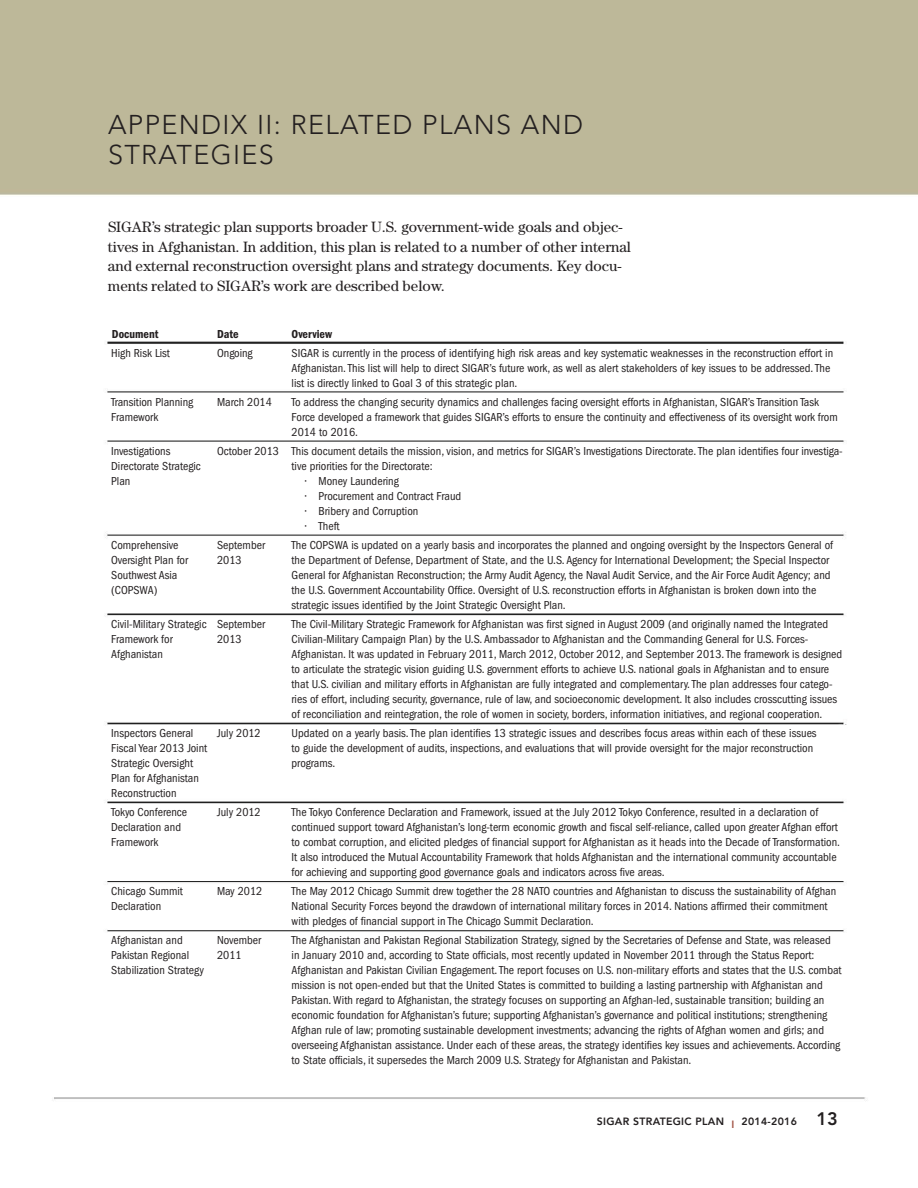
<style>
.page{position:relative;width:918px;height:1188px;background:#fff}
.page>*{position:absolute;margin:0;border:0;box-sizing:border-box;transform-origin:0 0}
.t1{font:300 27px/30px "Avenir LT Std";letter-spacing:.05em;color:#231f20}
.t2{font:15px/19.5px "Century Std";letter-spacing:-.005em;color:#231f20}
.t3{font:condensed 12px/15px "ITC Franklin Gothic Std";color:#231f20}
.t4{font:12px "ITC Franklin Gothic Std Dm Cd";color:#231f20}
.t5{font:800 10.5px "Avenir LT Std";letter-spacing:.03em;color:#231f20}
.s1{color:#a05243}
.s2{font-size:18px}
</style>
<div class="page">
<img style="left:0;top:0;width:918px;height:1101px">
<h1 class="t1" style="left:108px;top:110px;width:477px">APPENDIX II: RELATED PLANS AND<br>STRATEGIES</h1>
<p class="t2" style="left:108px;top:217px;width:524px">SIGAR’s strategic plan supports broader U.S. government-wide goals and objec&shy;tives in Afghanistan. In addition, this plan is related to a number of other internal and external reconstruction oversight plans and strategy documents. Key docu&shy;ments related to SIGAR’s work are described below.</p>
<p class="t4" style="left:112px;top:327px;width:48px">Document</p>
<p class="t4" style="left:217px;top:327px;width:23px">Date</p>
<p class="t4" style="left:292px;top:327px;width:42px">Overview</p>
<p class="t3" style="left:111px;top:346px;width:60px">High Risk List</p>
<p class="t3" style="left:217px;top:346px;width:37px">Ongoing</p>
<p class="t3" style="left:292px;top:346px;width:543px">SIGAR is currently in the process of identifying high risk areas and key systematic weaknesses in the reconstruction effort in<br>Afghanistan. This list will help to direct SIGAR’s future work, as well as alert stakeholders of key issues to be addressed. The list is directly linked to Goal 3 of this strategic plan.</p>
<p class="t3" style="left:111px;top:395px;width:84px">Transition Planning<br>Framework</p>
<p class="t3" style="left:217px;top:395px;width:56px">March 2014</p>
<p class="t3" style="left:292px;top:395px;width:548px">To address the changing security dynamics and challenges facing oversight efforts in Afghanistan, SIGAR’s Transition Task<br>Force developed a framework that guides SIGAR’s efforts to ensure the continuity and effectiveness of its oversight work from<br>2014 to 2016.</p>
<p class="t3" style="left:111px;top:444px;width:91px">Investigations<br>Directorate Strategic<br>Plan</p>
<p class="t3" style="left:292px;top:444px;width:553px;text-indent:-75px">October 2013 This document details the mission, vision, and metrics for SIGAR’s Investigations Directorate. The plan identifies four investiga&shy;tive priorities for the Directorate:</p>
<p class="t3" style="left:305px;top:474px;width:95px">• Money Laundering</p>
<p class="t3" style="left:305px;top:489px;width:158px">• Procurement and Contract Fraud</p>
<p class="t3" style="left:305px;top:504px;width:115px">• Bribery and Corruption</p>
<p class="t3" style="left:305px;top:519px;width:36px">• Theft</p>
<p class="t3" style="left:111px;top:538px;width:78px">Comprehensive<br>Oversight Plan for<br>Southwest Asia (COPSWA)</p>
<p class="t3" style="left:217px;top:538px;width:50px">September<br>2013</p>
<p class="t3" style="left:292px;top:538px;width:543px">The COPSWA is updated on a yearly basis and incorporates the planned and ongoing oversight by the Inspectors General of the Department of Defense, Department of State, and the U.S. Agency for International Development; the Special Inspector General for Afghanistan Reconstruction; the Army Audit Agency, the Naval Audit Service, and the Air Force Audit Agency; and the U.S. Government Accountability Office. Oversight of U.S. reconstruction efforts in Afghanistan is broken down into the strategic issues identified by the Joint Strategic Oversight Plan.</p>
<p class="t3" style="left:111px;top:617px;width:97px">Civil-Military Strategic<br>Framework for<br>Afghanistan</p>
<p class="t3" style="left:217px;top:617px;width:50px">September<br>2013</p>
<p class="t3" style="left:292px;top:617px;width:552px">The Civil-Military Strategic Framework for Afghanistan was first signed in August 2009 (and originally named the Integrated Civilian-Military Campaign Plan) by the U.S. Ambassador to Afghanistan and the Commanding General for U.S. Forces-Afghanistan. It was updated in February 2011, March 2012, October 2012, and September 2013. The framework is designed to articulate the strategic vision guiding U.S. government efforts to achieve U.S. national goals in Afghanistan and to ensure that U.S. civilian and military efforts in Afghanistan are fully integrated and complementary. The plan addresses four catego&shy;ries of effort, including security, governance, rule of law, and socioeconomic development. It also includes crosscutting issues of reconciliation and reintegration, the role of women in society, borders, information initiatives, and regional cooperation.</p>
<p class="t3" style="left:111px;top:726px;width:98px">Inspectors General<br>Fiscal Year 2013 Joint<br>Strategic Oversight<br>Plan for Afghanistan<br>Reconstruction</p>
<p class="t3" style="left:217px;top:726px;width:45px">July 2012</p>
<p class="t3" style="left:292px;top:726px;width:527px">Updated on a yearly basis. The plan identifies 13 strategic issues and describes focus areas within each of these issues to guide the development of audits, inspections, and evaluations that will provide oversight for the major reconstruction programs.</p>
<p class="t3" style="left:111px;top:805px;width:77px">Tokyo Conference<br>Declaration and<br>Framework</p>
<p class="t3" style="left:217px;top:805px;width:45px">July 2012</p>
<p class="t3" style="left:292px;top:805px;width:550px">The Tokyo Conference Declaration and Framework, issued at the July 2012 Tokyo Conference, resulted in a declaration of continued support toward Afghanistan’s long-term economic growth and fiscal self-reliance, called upon greater Afghan effort to combat corruption, and elicited pledges of financial support for Afghanistan as it heads into the Decade of Transformation.<br>It also introduced the Mutual Accountability Framework that holds Afghanistan and the international community accountable for achieving and supporting good governance goals and indicators across five areas.</p>
<p class="t3" style="left:111px;top:884px;width:73px">Chicago Summit<br>Declaration</p>
<p class="t3" style="left:217px;top:884px;width:47px">May 2012</p>
<p class="t3" style="left:292px;top:884px;width:546px">The May 2012 Chicago Summit drew together the 28 NATO countries and Afghanistan to discuss the sustainability of Afghan<br>National Security Forces beyond the drawdown of international military forces in 2014. Nations affirmed their commitment with pledges of financial support in The Chicago Summit Declaration.</p>
<p class="t3" style="left:111px;top:933px;width:94px">Afghanistan and<br>Pakistan Regional<br>Stabilization Strategy</p>
<p class="t3" style="left:217px;top:933px;width:46px">November<br>2011</p>
<p class="t3" style="left:292px;top:933px;width:552px">The Afghanistan and Pakistan Regional Stabilization Strategy, signed by the Secretaries of Defense and State, was released in January 2010 and, according to State officials, most recently updated in November 2011 through the Status Report:<br>Afghanistan and Pakistan Civilian Engagement. The report focuses on U.S. non-military efforts and states that the U.S. combat mission is not open-ended but that the United States is committed to building a lasting partnership with Afghanistan and Pakistan. With regard to Afghanistan, the strategy focuses on supporting an Afghan-led, sustainable transition; building an economic foundation for Afghanistan’s future; supporting Afghanistan’s governance and political institutions; strengthening Afghan rule of law; promoting sustainable development investments; advancing the rights of Afghan women and girls; and overseeing Afghanistan assistance. Under each of these areas, the strategy identifies key issues and achievements. According to State officials, it supersedes the March 2009 U.S. Strategy for Afghanistan and Pakistan.</p>
<p class="t5" style="left:597px;top:1115px;width:243px">SIGAR STRATEGIC PLAN <span class="s1">I</span> 2014-2016 <span class="s2">13</span></p>
</div>
